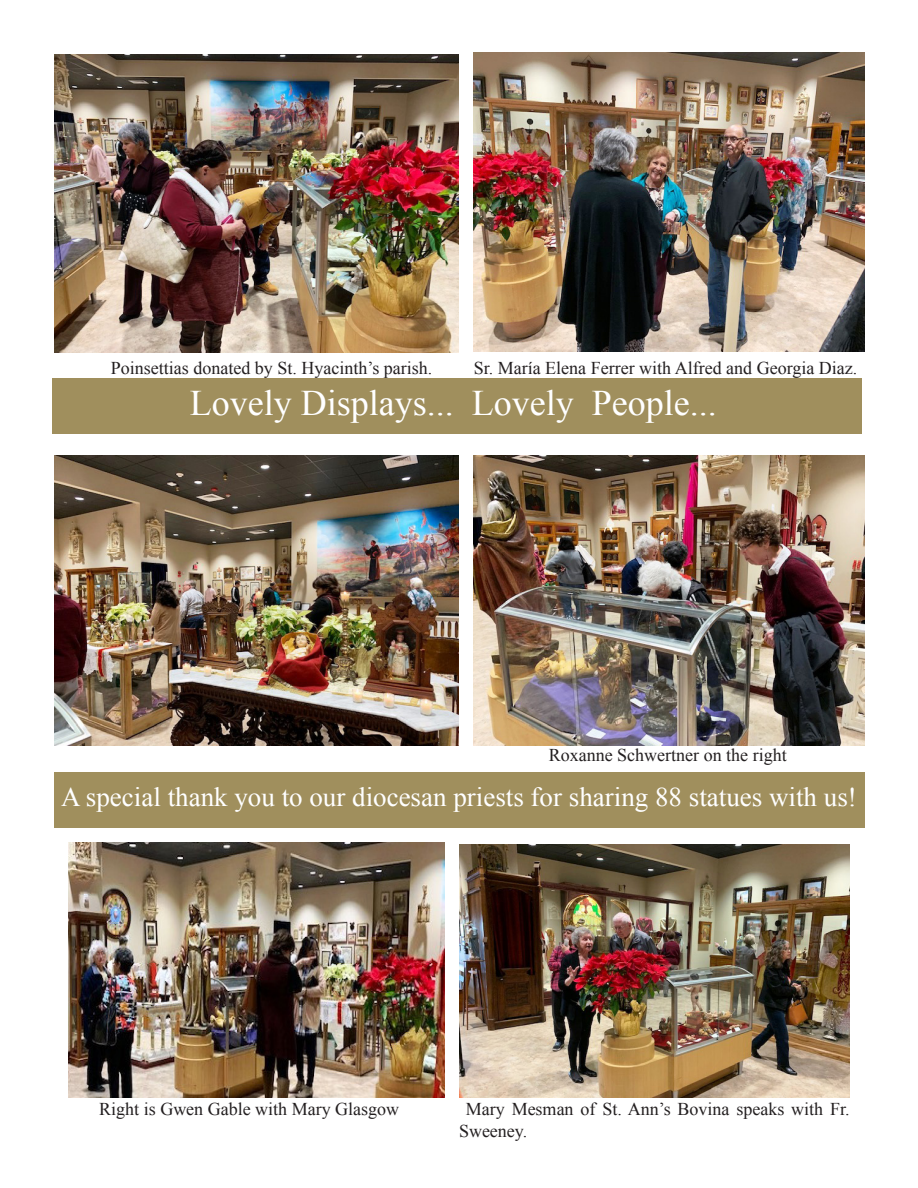
<style>
.page{position:relative;width:918px;height:1188px;background:#fff}
.page>*{position:absolute;margin:0;border:0;box-sizing:border-box;transform-origin:0 0}
.t1{font:36px "Times New Roman";color:#fff}
.t2{font:27px "Times New Roman";color:#fff}
.t3{font:18px/21.6px "Times New Roman";color:#231f20}
</style>
<div class="page">
<div style="left:52px;top:378px;width:810px;height:56px;background:#a08f5d"></div>
<img style="left:54px;top:54px;width:405px;height:299px">
<img style="left:54px;top:456px;width:405px;height:289px">
<img style="left:473px;top:456px;width:391px;height:289px">
<img style="left:459px;top:844px;width:391px;height:254px">
<img style="left:68px;top:842px;width:377px;height:256px">
<img style="left:473px;top:52px;width:391px;height:299px">
<div style="left:55px;top:772px;width:810px;height:56px;background:#a08f5d"></div>
<p class="t3" style="left:111px;top:357px;width:323px">Poinsettias donated by St. Hyacinth’s parish.</p>
<p class="t3" style="left:474px;top:357px;width:385px">Sr. María Elena Ferrer with Alfred and Georgia Diaz.</p>
<p class="t1" style="left:190px;top:378px;width:528px">Lovely Displays... Lovely People...</p>
<p class="t3" style="left:549px;top:744px;width:239px">Roxanne Schwertner on the right</p>
<p class="t2" style="left:61px;top:779px;width:797px">A special thank you to our diocesan priests for sharing 88 statues with us!</p>
<p class="t3" style="left:99px;top:1098px;width:301px">Right is Gwen Gable with Mary Glasgow</p>
<p class="t3" style="left:459px;top:1098px;width:392px;text-indent:7px">Mary Mesman of St. Ann’s Bovina speaks with Fr.<br>Sweeney.</p>
</div>
